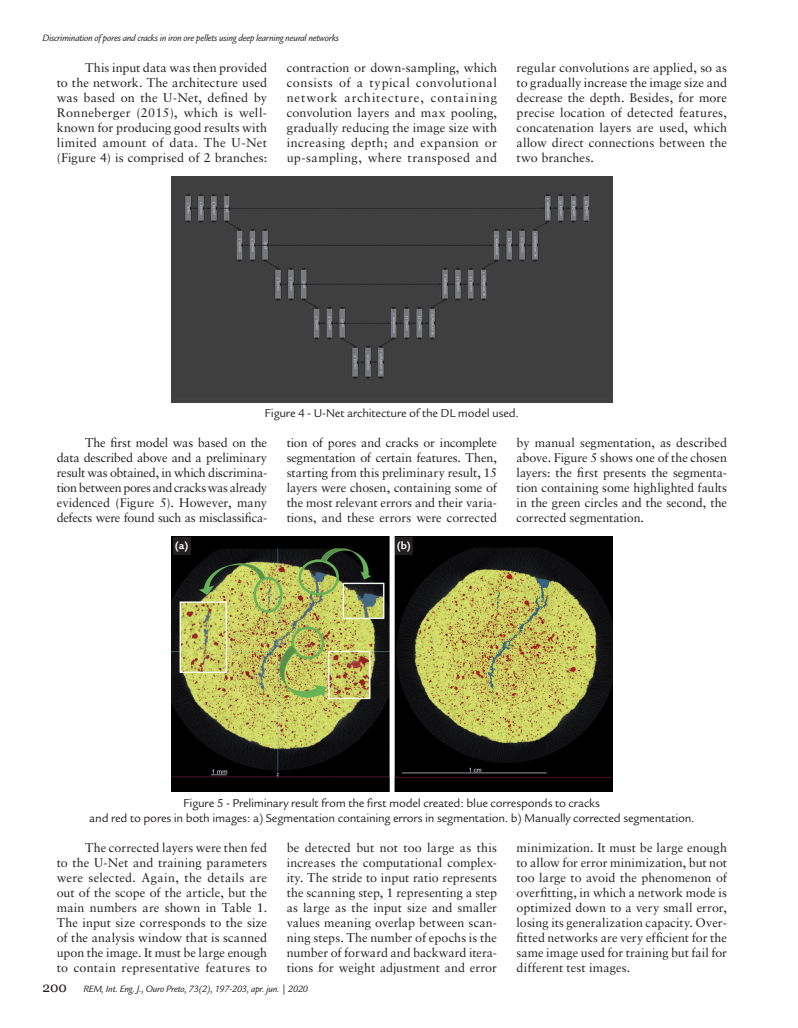
<style>
.page{position:relative;width:798px;height:1028px;background:#fff}
.page>*{position:absolute;margin:0;border:0;box-sizing:border-box;transform-origin:0 0}
.t1{font:13.75px "Georgia";color:#231f20}
.Texto_-_EN{font:12.5px/15px "Sabon LT Std";letter-spacing:.005em;color:#231f20;text-align:justify}
.Legenda{font:12.5px "Legacy Sans";letter-spacing:-.015em;color:#231f20}
.legenda_PT{font:700 11.25px "Legacy Sans";color:#fff}
.t2{font:italic 10px "Legacy Sans";letter-spacing:-.025em;color:#231f20}
</style>
<div class="page">
<img style="left:171px;top:536px;width:441px;height:255px">
<img style="left:171px;top:176px;width:441px;height:226px">
<div style="left:173px;top:537px;width:17px;height:18px;background:#231f20"></div>
<div style="left:395px;top:537px;width:17px;height:18px;background:#231f20"></div>
<p class="t2" style="left:43px;top:32px;width:298px">Discrimination of pores and cracks in iron ore pellets using deep learning neural networks</p>
<p class="Texto_-_EN" style="left:57px;top:60px;width:212px;text-indent:28px">This input data was then provided to the network. The architecture used was based on the U-Net, defined by Ronneberger (2015), which is well&shy;known for producing good results with limited amount of data. The U-Net (Figure 4) is comprised of 2 branches:</p>
<p class="Texto_-_EN" style="left:286px;top:60px;width:212px">contraction or down-sampling, which consists of a typical convolutional network architecture, containing convolution layers and max pooling, gradually reducing the image size with increasing depth; and expansion or up-sampling, where transposed and</p>
<p class="Texto_-_EN" style="left:516px;top:60px;width:212px">regular convolutions are applied, so as to gradually increase the image size and decrease the depth. Besides, for more precise location of detected features, concatenation layers are used, which allow direct connections between the two branches.</p>
<p class="Legenda" style="left:265px;top:406px;width:255px">Figure 4 - U-Net architecture of the DL model used.</p>
<p class="Texto_-_EN" style="left:57px;top:435px;width:212px;text-indent:28px">The first model was based on the data described above and a preliminary result was obtained, in which discrimina&shy;tion between pores and cracks was already evidenced (Figure 5). However, many defects were found such as misclassifica-</p>
<p class="Texto_-_EN" style="left:286px;top:435px;width:212px">tion of pores and cracks or incomplete segmentation of certain features. Then, starting from this preliminary result, 15 layers were chosen, containing some of the most relevant errors and their varia&shy;tions, and these errors were corrected</p>
<p class="Texto_-_EN" style="left:516px;top:435px;width:212px">by manual segmentation, as described above. Figure 5 shows one of the chosen layers: the first presents the segmenta&shy;tion containing some highlighted faults in the green circles and the second, the corrected segmentation.</p>
<p class="legenda_PT" style="left:175px;top:539px;width:15px">(a)</p>
<p class="legenda_PT" style="left:396px;top:539px;width:16px">(b)</p>
<p class="Legenda" style="left:183px;top:796px;width:418px">Figure 5 - Preliminary result from the first model created: blue corresponds to cracks</p>
<p class="Legenda" style="left:89px;top:811px;width:606px">and red to pores in both images: a) Segmentation containing errors in segmentation. b) Manually corrected segmentation.</p>
<p class="Texto_-_EN" style="left:57px;top:840px;width:212px;text-indent:28px">The corrected layers were then fed to the U-Net and training parameters were selected. Again, the details are out of the scope of the article, but the main numbers are shown in Table 1.<br>The input size corresponds to the size of the analysis window that is scanned upon the image. It must be large enough to contain representative features to</p>
<p class="Texto_-_EN" style="left:286px;top:840px;width:212px">be detected but not too large as this increases the computational complex&shy;ity. The stride to input ratio represents the scanning step, 1 representing a step as large as the input size and smaller values meaning overlap between scan&shy;ning steps. The number of epochs is the number of forward and backward itera&shy;tions for weight adjustment and error</p>
<p class="Texto_-_EN" style="left:516px;top:840px;width:212px">minimization. It must be large enough to allow for error minimization, but not too large to avoid the phenomenon of overfitting, in which a network mode is optimized down to a very small error, losing its generalization capacity. Over&shy;fitted networks are very efficient for the same image used for training but fail for different test images.</p>
<p class="t1" style="left:42px;top:978px;width:26px">200</p>
<p class="t2" style="left:83px;top:983px;width:226px">REM, Int. Eng. J., Ouro Preto, 73(2), 197-203, apr. jun. | 2020</p>
</div>
